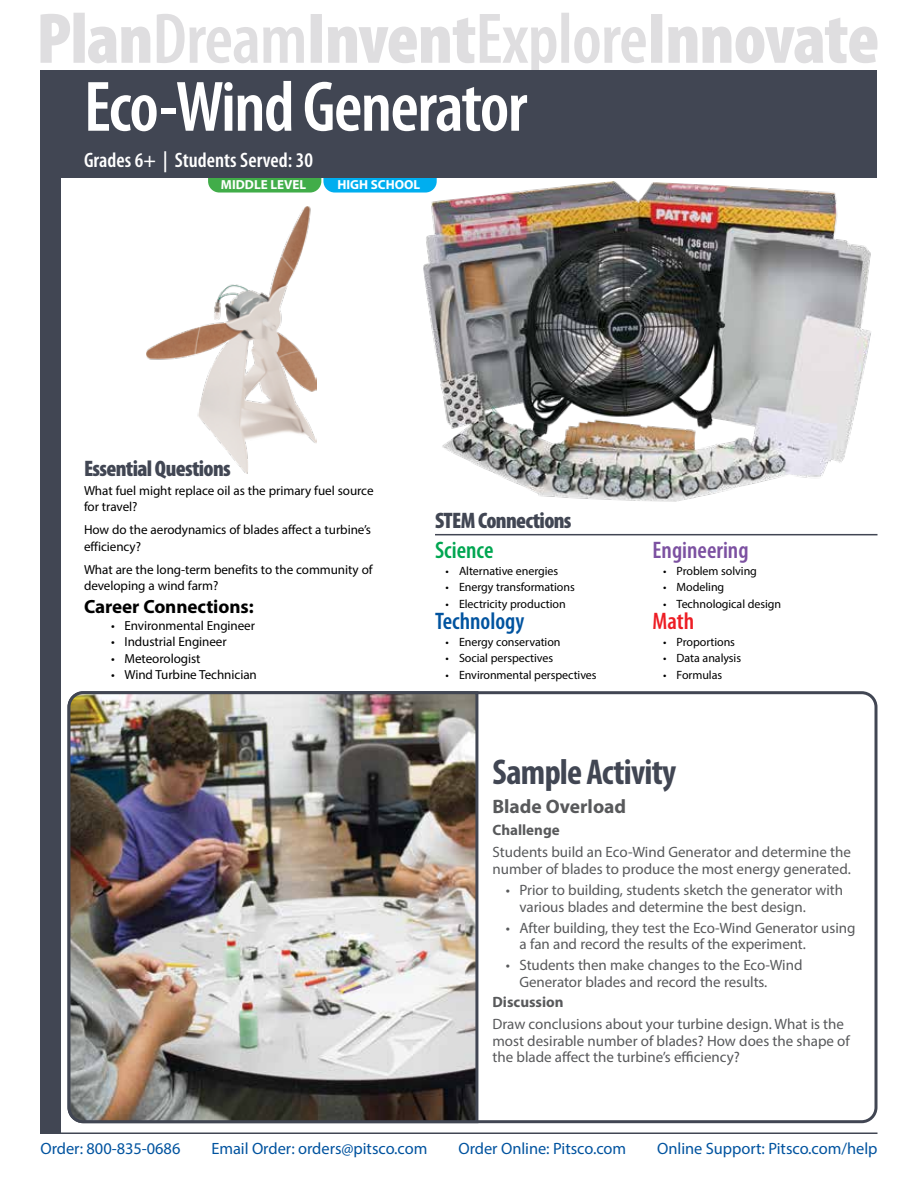
<style>
.page{position:relative;width:918px;height:1188px;background:#fff}
.page>*{position:absolute;margin:0;border:0;box-sizing:border-box;transform-origin:0 0}
.t1{font:600 condensed 72px "Myriad Pro";letter-spacing:-.02em;color:#fff}
.t2{font:700 condensed 36px "Myriad Pro";letter-spacing:-.02em;color:#414653}
.t3{font:600 condensed 24px "Myriad Pro";color:#7c51a1}
.t4{font:600 condensed 24px "Myriad Pro";color:#00539f}
.t5{font:600 condensed 24px "Myriad Pro";color:#00a651}
.t6{font:600 condensed 24px "Myriad Pro";color:#ed1d24}
.t7{font:900 condensed 22.5px "Myriad Pro";letter-spacing:-.03em;color:#414653}
.t8{font:600 condensed 21px "Myriad Pro";color:#fff}
.t9{font:700 19.5px "Myriad Pro";color:#58595b}
.t10{font:700 19.2px "Myriad Pro";letter-spacing:-.005em;color:#000}
.t11{font:16.35px "Myriad Pro";color:#00539f}
.t12{font:15px/16.5px "Myriad Pro";letter-spacing:-.005em;color:#58595b}
.t13{font:700 15px "Myriad Pro";color:#58595b}
.t14{font:13.2px/16.5px "Myriad Pro";letter-spacing:-.005em;color:#000}
.t15{font:700 13.05px "Myriad Pro";color:#fff}
.t16{font:12px "Myriad Pro";letter-spacing:-.005em;color:#000}
</style>
<div class="page">
<svg style="left:208px;top:178px;width:229px;height:15px;background:#30b29f"></svg>
<svg style="left:40px;top:13px;width:838px;height:57px"></svg>
<div style="left:40px;top:70px;width:838px;height:108px;background:#414653"></div>
<hr style="left:40px;top:1132px;width:838px;height:2px;background:#414653">
<div style="left:40px;top:70px;width:21px;height:1064px;background:#414653"></div>
<hr style="left:435px;top:534px;width:443px;height:1px;background:#414653">
<img style="left:423px;top:181px;width:448px;height:321px">
<img style="left:147px;top:206px;width:170px;height:268px">
<img style="left:67px;top:691px;width:413px;height:433px">
<h1 class="t1" style="left:84px;top:62px;width:445px">Eco-Wind Generator</h1>
<h3 class="t8" style="left:84px;top:147px;width:231px">Grades 6+ | Students Served: 30</h3>
<p class="t15" style="left:221px;top:176px;width:87px">MIDDLE LEVEL</p>
<p class="t15" style="left:338px;top:176px;width:84px">HIGH SCHOOL</p>
<h3 class="t7" style="left:84px;top:454px;width:148px">Essential Questions</h3>
<p class="t14" style="left:84px;top:482px;width:291px">What fuel might replace oil as the primary fuel source for travel?</p>
<p class="t14" style="left:84px;top:521px;width:289px">How do the aerodynamics of blades affect a turbine’s efficiency?</p>
<p class="t14" style="left:84px;top:561px;width:290px">What are the long-term benefits to the community of developing a wind farm?</p>
<p class="t10" style="left:84px;top:594px;width:171px">Career Connections:</p>
<p class="t14" style="left:111px;top:617px;width:146px">• Environmental Engineer</p>
<p class="t14" style="left:111px;top:633px;width:117px">• Industrial Engineer</p>
<p class="t14" style="left:111px;top:650px;width:91px">• Meteorologist</p>
<p class="t14" style="left:111px;top:666px;width:147px">• Wind Turbine Technician</p>
<h3 class="t7" style="left:435px;top:506px;width:138px">STEM Connections</h3>
<h3 class="t5" style="left:435px;top:535px;width:60px">Science</h3>
<p class="t16" style="left:446px;top:563px;width:114px">• Alternative energies</p>
<p class="t16" style="left:446px;top:580px;width:131px">• Energy transformations</p>
<p class="t16" style="left:446px;top:597px;width:122px">• Electricity production</p>
<h3 class="t4" style="left:435px;top:606px;width:91px">Technology</h3>
<p class="t16" style="left:446px;top:634px;width:117px">• Energy conservation</p>
<p class="t16" style="left:446px;top:651px;width:109px">• Social perspectives</p>
<p class="t16" style="left:446px;top:668px;width:153px">• Environmental perspectives</p>
<h3 class="t3" style="left:653px;top:535px;width:97px">Engineering</h3>
<p class="t16" style="left:663px;top:563px;width:95px">• Problem solving</p>
<p class="t16" style="left:663px;top:580px;width:63px">• Modeling</p>
<p class="t16" style="left:663px;top:597px;width:120px">• Technological design</p>
<h3 class="t6" style="left:653px;top:606px;width:43px">Math</h3>
<p class="t16" style="left:663px;top:634px;width:73px">• Proportions</p>
<p class="t16" style="left:663px;top:651px;width:80px">• Data analysis</p>
<p class="t16" style="left:663px;top:668px;width:61px">• Formulas</p>
<h2 class="t2" style="left:492px;top:750px;width:185px">Sample Activity</h2>
<h3 class="t9" style="left:492px;top:794px;width:135px">Blade Overload</h3>
<p class="t13" style="left:492px;top:820px;width:69px">Challenge</p>
<p class="t12" style="left:492px;top:844px;width:360px">Students build an Eco-Wind Generator and determine the number of blades to produce the most energy generated.</p>
<p class="t12" style="left:519px;top:882px;width:325px;text-indent:-14px">• Prior to building, students sketch the generator with various blades and determine the best design.</p>
<p class="t12" style="left:519px;top:919px;width:337px;text-indent:-14px">• After building, they test the Eco-Wind Generator using a fan and record the results of the experiment.</p>
<p class="t12" style="left:519px;top:957px;width:284px;text-indent:-14px">• Students then make changes to the Eco-Wind<br>Generator blades and record the results.</p>
<p class="t13" style="left:492px;top:993px;width:73px">Discussion</p>
<p class="t12" style="left:492px;top:1016px;width:359px">Draw conclusions about your turbine design. What is the most desirable number of blades? How does the shape of the blade affect the turbine’s efficiency?</p>
<p class="t11" style="left:40px;top:1138px;width:141px">Order: 800-835-0686</p>
<p class="t11" style="left:211px;top:1138px;width:218px">Email Order: orders@pitsco.com</p>
<p class="t11" style="left:458px;top:1138px;width:169px">Order Online: Pitsco.com</p>
<p class="t11" style="left:657px;top:1138px;width:222px">Online Support: Pitsco.com/help</p>
</div>
